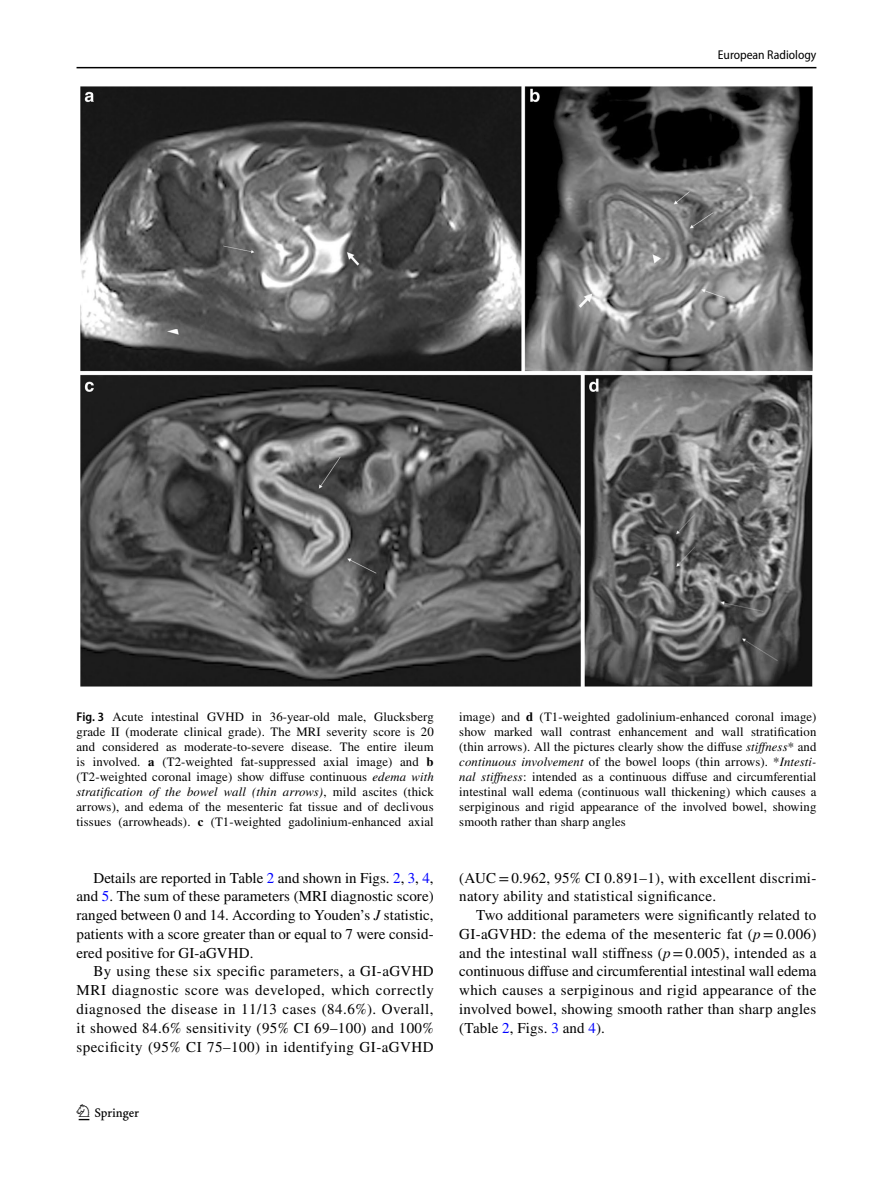
<style>
.page{position:relative;width:893px;height:1187px;background:#fff}
.page>*{position:absolute;margin:0;border:0;box-sizing:border-box;transform-origin:0 0}
.t1{font:22.5px "Springnew Regular 2";color:#000}
.t2{font:15px/18.8px "STIX";letter-spacing:.02em;color:#000;text-align:justify}
.t3{font:12.75px/15px "STIX";letter-spacing:.01em;color:#000;text-align:justify}
.t4{font:semi-condensed 12.75px "Myriad Pro";color:#000}
.s1{font-family:"Myriad Pro";font-weight:600;font-stretch:semi-condensed}
.s2{font-weight:700}
.s3{font-style:italic}
.s4{color:#00f}
</style>
<div class="page">
<hr style="left:77px;top:67px;width:739px;height:1px;background:#000">
<img style="left:81px;top:87px;width:731px;height:599px">
<p class="t4" style="left:718px;top:48px;width:100px">European Radiology</p>
<p class="t3" style="left:77px;top:710px;width:359px"><span class="s1">Fig. 3</span> Acute intestinal GVHD in 36-year-old male, Glucksberg grade II (moderate clinical grade). The MRI severity score is 20 and considered as moderate-to-severe disease. The entire ileum is involved. <span class="s2">a</span> (T2-weighted fat-suppressed axial image) and <span class="s2">b </span>(T2-weighted coronal image) show diffuse continuous <span class="s3">edema with stratification of the bowel wall (thin arrows)</span>, mild ascites (thick arrows), and edema of the mesenteric fat tissue and of declivous tissues (arrowheads). <span class="s2">c</span> (T1-weighted gadolinium-enhanced axial</p>
<p class="t3" style="left:459px;top:710px;width:359px">image) and <span class="s2">d</span> (T1-weighted gadolinium-enhanced coronal image) show marked wall contrast enhancement and wall stratification (thin arrows). All the pictures clearly show the diffuse <span class="s3">stiffness</span>* and <span class="s3">continuous involvement</span> of the bowel loops (thin arrows). *<span class="s3">Intesti&shy;nal stiffness</span>: intended as a continuous diffuse and circumferential intestinal wall edema (continuous wall thickening) which causes a serpiginous and rigid appearance of the involved bowel, showing smooth rather than sharp angles</p>
<p class="t2" style="left:77px;top:869px;width:359px;text-indent:17px">Details are reported in Table <span class="s4">2</span> and shown in Figs. <span class="s4">2</span>, <span class="s4">3</span>, <span class="s4">4</span>, and <span class="s4">5</span>. The sum of these parameters (MRI diagnostic score) ranged between 0 and 14. According to Youden’s <span class="s3">J</span> statistic, patients with a score greater than or equal to 7 were consid&shy;ered positive for GI-aGVHD.</p>
<p class="t2" style="left:77px;top:963px;width:359px;text-indent:17px">By using these six specific parameters, a GI-aGVHD MRI diagnostic score was developed, which correctly diagnosed the disease in 11/13 cases (84.6%). Overall, it showed 84.6% sensitivity (95% CI 69–100) and 100% specificity (95% CI 75–100) in identifying GI-aGVHD</p>
<h1 class="t1" style="left:79px;top:1104px;width:62px">1 3</h1>
<p class="t2" style="left:459px;top:869px;width:359px">(AUC=0.962, 95% CI 0.891–1), with excellent discrimi&shy;natory ability and statistical significance.</p>
<p class="t2" style="left:459px;top:906px;width:359px;text-indent:17px">Two additional parameters were significantly related to GI-aGVHD: the edema of the mesenteric fat (<span class="s3">p</span>=0.006) and the intestinal wall stiffness (<span class="s3">p</span>=0.005), intended as a continuous diffuse and circumferential intestinal wall edema which causes a serpiginous and rigid appearance of the involved bowel, showing smooth rather than sharp angles (Table <span class="s4">2</span>, Figs. <span class="s4">3</span> and <span class="s4">4</span>).</p>
</div>
